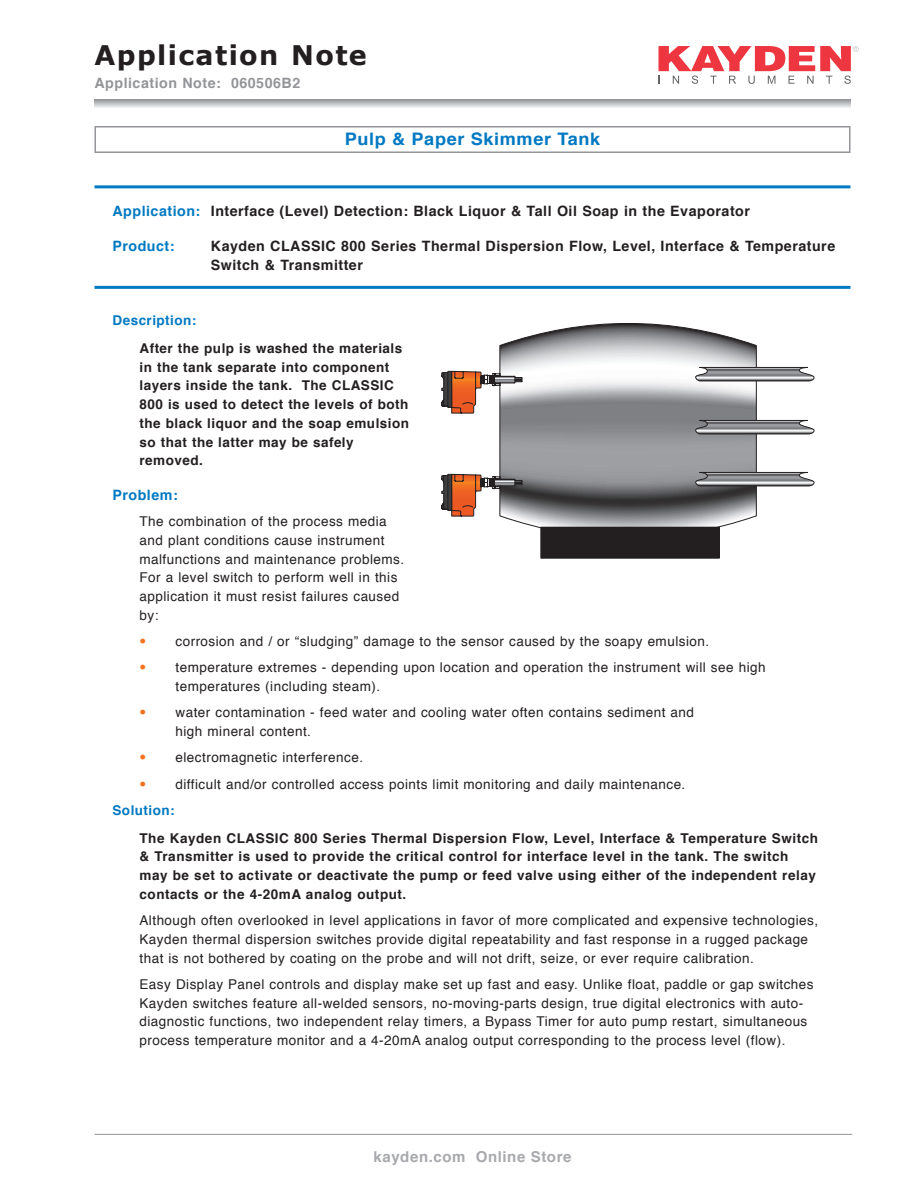
<style>
.page{position:relative;width:918px;height:1188px;background:#fff}
.page>*{position:absolute;margin:0;border:0;box-sizing:border-box;transform-origin:0 0}
.t1{font:700 27px "Verdana";letter-spacing:.05em;color:#231f20}
.t2{font:700 17.25px "Helvetica";letter-spacing:.035em;color:#0079c2;scale:1.05 1}
.t3{font:700 15px "Helvetica";letter-spacing:.04em;color:#a8a9ad}
.t4{font:700 14.25px/19.5px "Helvetica";letter-spacing:.035em;color:#231f20}
.t5{font:700 14.25px "Helvetica";letter-spacing:.035em;color:#939598}
.t6{font:700 14.25px "Helvetica";letter-spacing:.035em;color:#0079c2}
.t7{font:13.5px/18.8px "Helvetica";letter-spacing:.035em;color:#231f20}
.t8{font:700 13.5px/18.8px "Helvetica";letter-spacing:.04em;color:#231f20}
.t9{font:700 13.5px "Helvetica";letter-spacing:.035em;color:#0079c2}
.s1{color:#0079c2}
.s2{font-weight:300;color:#f47321}
.s3{font-weight:700;color:#0079c2}
</style>
<div class="page">
<hr style="left:94px;top:1134px;width:758px;height:1px;background:#939598">
<svg style="left:94px;top:99px;width:756px;height:9px;background:#c0c1c4"></svg>
<svg style="left:658px;top:46px;width:201px;height:38px"></svg>
<hr style="left:94px;top:185px;width:756px;height:3px;background:#007bc3">
<hr style="left:94px;top:286px;width:756px;height:3px;background:#007bc3">
<svg style="left:499px;top:323px;width:259px;height:205px"></svg>
<svg style="left:441px;top:371px;width:82px;height:43px"></svg>
<div style="left:541px;top:527px;width:178px;height:31px;background:#231f20"></div>
<div style="left:540px;top:527px;width:180px;height:32px;border:1px solid #231f20"></div>
<svg style="left:441px;top:474px;width:82px;height:43px"></svg>
<svg style="left:695px;top:367px;width:120px;height:15px"></svg>
<svg style="left:695px;top:420px;width:120px;height:15px;background:#8e8e91"></svg>
<svg style="left:695px;top:472px;width:120px;height:15px;background:#8e8e90"></svg>
<div style="left:94px;top:126px;width:756px;height:27px;border:2px solid #939598"></div>
<h1 class="t1" style="left:94px;top:36px;width:274px">Application Note</h1>
<p class="t5" style="left:94px;top:72px;width:207px">Application Note: 060506B2</p>
<p class="t2" style="left:345px;top:125px;width:245px">Pulp &amp; Paper Skimmer Tank</p>
<p class="t4" style="left:112px;top:202px;width:639px"><span class="s1">Application:</span> Interface (Level) Detection: Black Liquor &amp; Tall Oil Soap in the Evaporator</p>
<p class="t6" style="left:112px;top:234px;width:64px">Product:</p>
<p class="t4" style="left:211px;top:236px;width:626px">Kayden CLASSIC 800 Series Thermal Dispersion Flow, Level, Interface &amp; Temperature<br>Switch &amp; Transmitter</p>
<p class="t9" style="left:112px;top:309px;width:85px">Description:</p>
<p class="t8" style="left:140px;top:339px;width:271px">After the pulp is washed the materials in the tank separate into component layers inside the tank. The CLASSIC<br>800 is used to detect the levels of both the black liquor and the soap emulsion so that the latter may be safely removed.</p>
<p class="t6" style="left:112px;top:483px;width:67px">Problem:</p>
<p class="t7" style="left:140px;top:512px;width:266px">The combination of the process media and plant conditions cause instrument malfunctions and maintenance problems.<br>For a level switch to perform well in this application it must resist failures caused by:</p>
<p class="t7" style="left:140px;top:632px;width:571px"><span class="s2">•</span> corrosion and / or “sludging” damage to the sensor caused by the soapy emulsion.</p>
<p class="t7" style="left:176px;top:659px;width:592px;text-indent:-36px"><span class="s2">•</span> temperature extremes - depending upon location and operation the instrument will see high temperatures (including steam).</p>
<p class="t7" style="left:176px;top:704px;width:520px;text-indent:-36px"><span class="s2">•</span> water contamination - feed water and cooling water often contains sediment and high mineral content.</p>
<p class="t7" style="left:140px;top:749px;width:225px"><span class="s2">•</span> electromagnetic interference.</p>
<p class="t7" style="left:112px;top:771px;width:574px;line-height:26.2px;text-indent:27px"><span class="s2">•</span> difficult and/or controlled access points limit monitoring and daily maintenance.<br><span class="s3">Solution:</span></p>
<p class="t8" style="left:140px;top:829px;width:680px">The Kayden CLASSIC 800 Series Thermal Dispersion Flow, Level, Interface &amp; Temperature Switch &amp; Transmitter is used to provide the critical control for interface level in the tank. The switch may be set to activate or deactivate the pump or feed valve using either of the independent relay contacts or the 4-20mA analog output.</p>
<p class="t7" style="left:140px;top:911px;width:680px">Although often overlooked in level applications in favor of more complicated and expensive technologies,<br>Kayden thermal dispersion switches provide digital repeatability and fast response in a rugged package that is not bothered by coating on the probe and will not drift, seize, or ever require calibration.</p>
<p class="t7" style="left:140px;top:975px;width:676px">Easy Display Panel controls and display make set up fast and easy. Unlike float, paddle or gap switches Kayden switches feature all-welded sensors, no-moving-parts design, true digital electronics with auto&shy;diagnostic functions, two independent relay timers, a Bypass Timer for auto pump restart, simultaneous process temperature monitor and a 4-20mA analog output corresponding to the process level (flow).</p>
<p class="t3" style="left:373px;top:1145px;width:200px">kayden.com Online Store</p>
</div>
